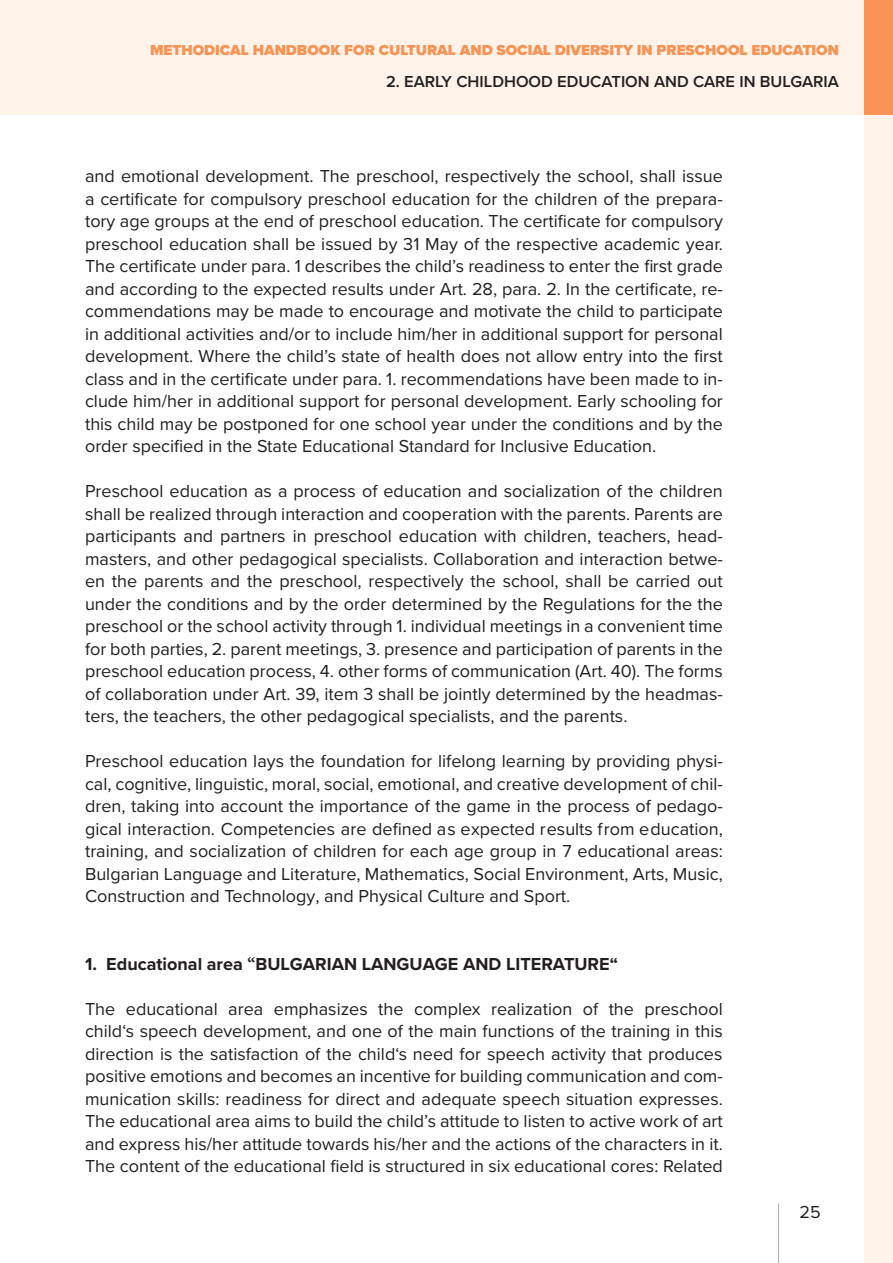
<style>
.page{position:relative;width:893px;height:1263px;background:#fff}
.page>*{position:absolute;margin:0;border:0;box-sizing:border-box;transform-origin:0 0}
.t1{font:18px/22.5px "Proxima Nova";color:#231f20;text-align:justify}
.t2{font:700 18px "Proxima Nova";color:#231f20}
.t3{font:600 16.5px "Proxima Nova";color:#231f20}
.t4{font:900 15px "Proxima Nova";color:#f79354}
.s1{font-family:"Minion Pro"}
</style>
<div class="page">
<div style="left:864px;top:0;width:29px;height:1263px;background:#fef2e9"></div>
<hr style="left:778px;top:1203px;width:1px;height:60px;background:#b1ada7">
<div style="left:0;top:0;width:893px;height:115px;background:#fef2e9"></div>
<div style="left:864px;top:0;width:29px;height:115px;background:#f79354"></div>
<p class="t4" style="left:150px;top:39px;width:690px">METHODICAL HANDBOOK FOR CULTURAL AND SOCIAL DIVERSITY IN PRESCHOOL EDUCATION</p>
<p class="t3" style="left:386px;top:69px;width:454px">2. EARLY CHILDHOOD EDUCATION AND CARE IN BULGARIA</p>
<p class="t1" style="left:85px;top:164px;width:639px">and emotional development. The preschool, respectively the school, shall issue a certificate for compulsory preschool education for the children of the prepara&shy;tory age groups at the end of preschool education. The certificate for compulsory preschool education shall be issued by 31 May of the respective academic year.<br>The certificate under para. 1 describes the childʼs readiness to enter the first grade and according to the expected results under Art. 28, para. 2. In the certificate, re&shy;commendations may be made to encourage and motivate the child to participate in additional activities and/or to include him/her in additional support for personal development. Where the childʼs state of health does not allow entry into the first class and in the certificate under para. 1. recommendations have been made to in&shy;clude him/her in additional support for personal development. Early schooling for this child may be postponed for one school year under the conditions and by the order specified in the State Educational Standard for Inclusive Education.</p>
<p class="t1" style="left:85px;top:479px;width:639px">Preschool education as a process of education and socialization of the children shall be realized through interaction and cooperation with the parents. Parents are participants and partners in preschool education with children, teachers, head&shy;masters, and other pedagogical specialists. Collaboration and interaction betwe&shy;en the parents and the preschool, respectively the school, shall be carried out under the conditions and by the order determined by the Regulations for the the preschool or the school activity through 1. individual meetings in a convenient time for both parties, 2. parent meetings, 3. presence and participation of parents in the preschool education process, 4. other forms of communication (Art. 40). The forms of collaboration under Art. 39, item 3 shall be jointly determined by the headmas&shy;ters, the teachers, the other pedagogical specialists, and the parents.</p>
<p class="t1" style="left:85px;top:749px;width:639px">Preschool education lays the foundation for lifelong learning by providing physi&shy;cal, cognitive, linguistic, moral, social, emotional, and creative development of chil&shy;dren, taking into account the importance of the game in the process of pedago&shy;gical interaction. Competencies are defined as expected results from education, training, and socialization of children for each age group in 7 educational areas:<br>Bulgarian Language and Literature, Mathematics, Social Environment, Arts, Music, Construction and Technology, and Physical Culture and Sport.</p>
<p class="t2" style="left:85px;top:950px;width:534px">1. Educational area <span class="s1">“</span>BULGARIAN LANGUAGE AND LITERATURE“</p>
<p class="t1" style="left:85px;top:997px;width:639px">The educational area emphasizes the complex realization of the preschool child‘s speech development, and one of the main functions of the training in this direction is the satisfaction of the child‘s need for speech activity that produces positive emotions and becomes an incentive for building communication and com&shy;munication skills: readiness for direct and adequate speech situation expresses.<br>The educational area aims to build the childʼs attitude to listen to active work of art and express his/her attitude towards his/her and the actions of the characters in it.<br>The content of the educational field is structured in six educational cores: Related</p>
<p class="t1" style="left:799px;top:1199px;width:23px">25</p>
</div>
